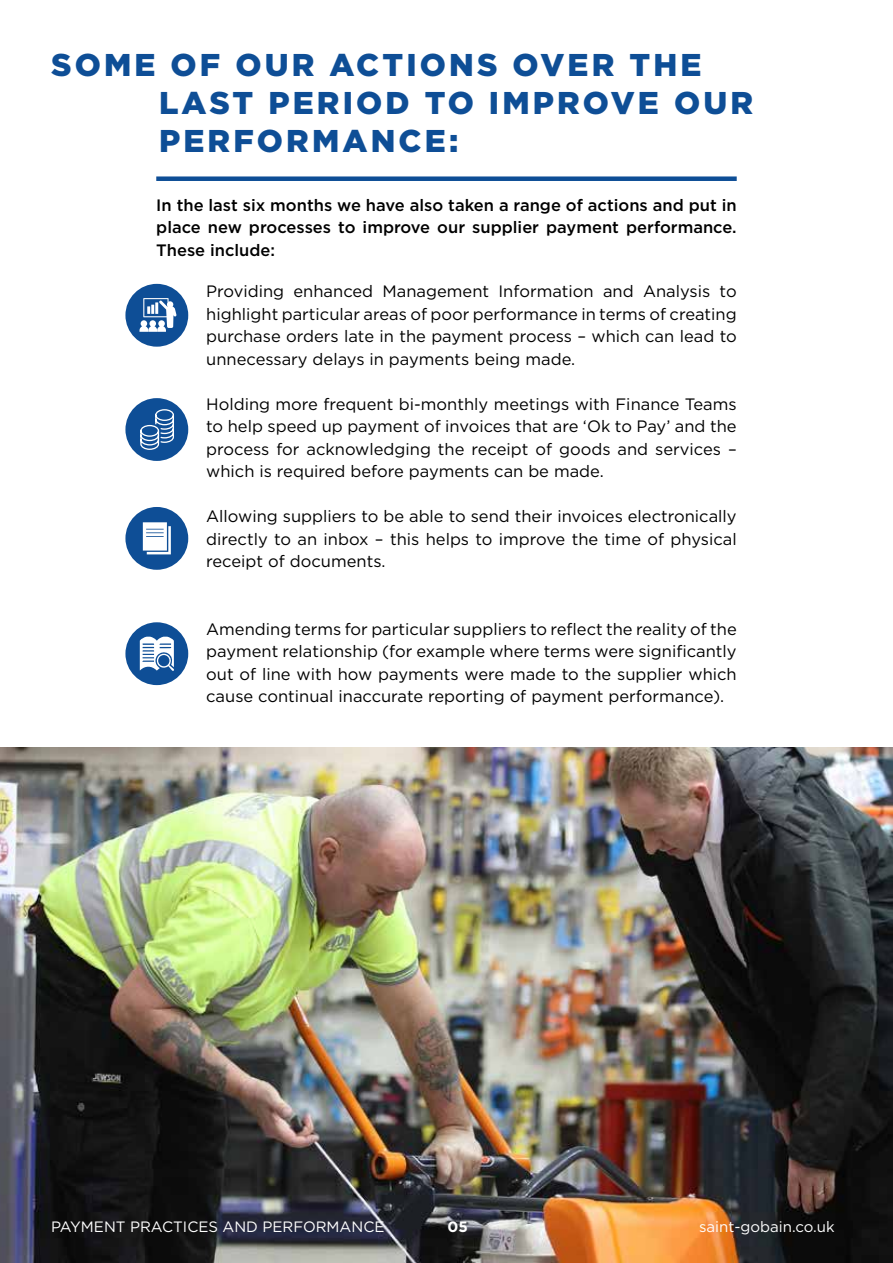
<style>
.page{position:relative;width:893px;height:1263px;background:#fff}
.page>*{position:absolute;margin:0;border:0;box-sizing:border-box;transform-origin:0 0}
.t1{font:900 31.5px/37.8px "Gotham";letter-spacing:.1em;color:#0e4e96}
.t2{font:16.5px/22.5px "Gotham";color:#000;text-align:justify}
.t3{font:500 16.5px/22.5px "Gotham";color:#000;text-align:justify}
.t4{font:15px "Gotham";color:#fff}
.t5{font:700 15px "Gotham";color:#fff}
</style>
<div class="page">
<img style="left:0;top:747px;width:893px;height:516px">
<div style="left:125px;top:284px;width:63px;height:63px;background:#0e4e96;border-radius:50%"></div>
<div style="left:125px;top:398px;width:63px;height:63px;background:#0e4e96;border-radius:50%"></div>
<div style="left:125px;top:622px;width:63px;height:63px;background:#0e4e96;border-radius:50%"></div>
<div style="left:125px;top:507px;width:63px;height:63px;background:#0e4e96;border-radius:50%"></div>
<svg style="left:139px;top:298px;width:38px;height:34px"></svg>
<svg style="left:143px;top:522px;width:28px;height:32px"></svg>
<svg style="left:140px;top:637px;width:34px;height:34px"></svg>
<svg style="left:140px;top:409px;width:34px;height:41px"></svg>
<div style="left:156px;top:176px;width:581px;height:5px;background:#0e4e96"></div>
<h1 class="t1" style="left:159px;top:46px;width:595px;text-indent:-108px">SOME OF OUR ACTIONS OVER THE<br>LAST PERIOD TO IMPROVE OUR<br>PERFORMANCE:</h1>
<p class="t3" style="left:156px;top:194px;width:582px">In the last six months we have also taken a range of actions and put in place new processes to improve our supplier payment performance.<br>These include:</p>
<p class="t2" style="left:206px;top:280px;width:532px">Providing enhanced Management Information and Analysis to highlight particular areas of poor performance in terms of creating purchase orders late in the payment process – which can lead to unnecessary delays in payments being made.</p>
<p class="t2" style="left:206px;top:392px;width:532px">Holding more frequent bi-monthly meetings with Finance Teams to help speed up payment of invoices that are ‘Ok to Pay’ and the process for acknowledging the receipt of goods and services – which is required before payments can be made.</p>
<p class="t2" style="left:206px;top:505px;width:532px">Allowing suppliers to be able to send their invoices electronically directly to an inbox – this helps to improve the time of physical receipt of documents.</p>
<p class="t2" style="left:206px;top:617px;width:532px">Amending terms for particular suppliers to reflect the reality of the payment relationship (for example where terms were significantly out of line with how payments were made to the supplier which cause continual inaccurate reporting of payment performance).</p>
<p class="t4" style="left:51px;top:1217px;width:335px">PAYMENT PRACTICES AND PERFORMANCE</p>
<p class="t5" style="left:447px;top:1217px;width:22px">05</p>
<p class="t4" style="left:699px;top:1217px;width:137px">saint-gobain.co.uk</p>
</div>
